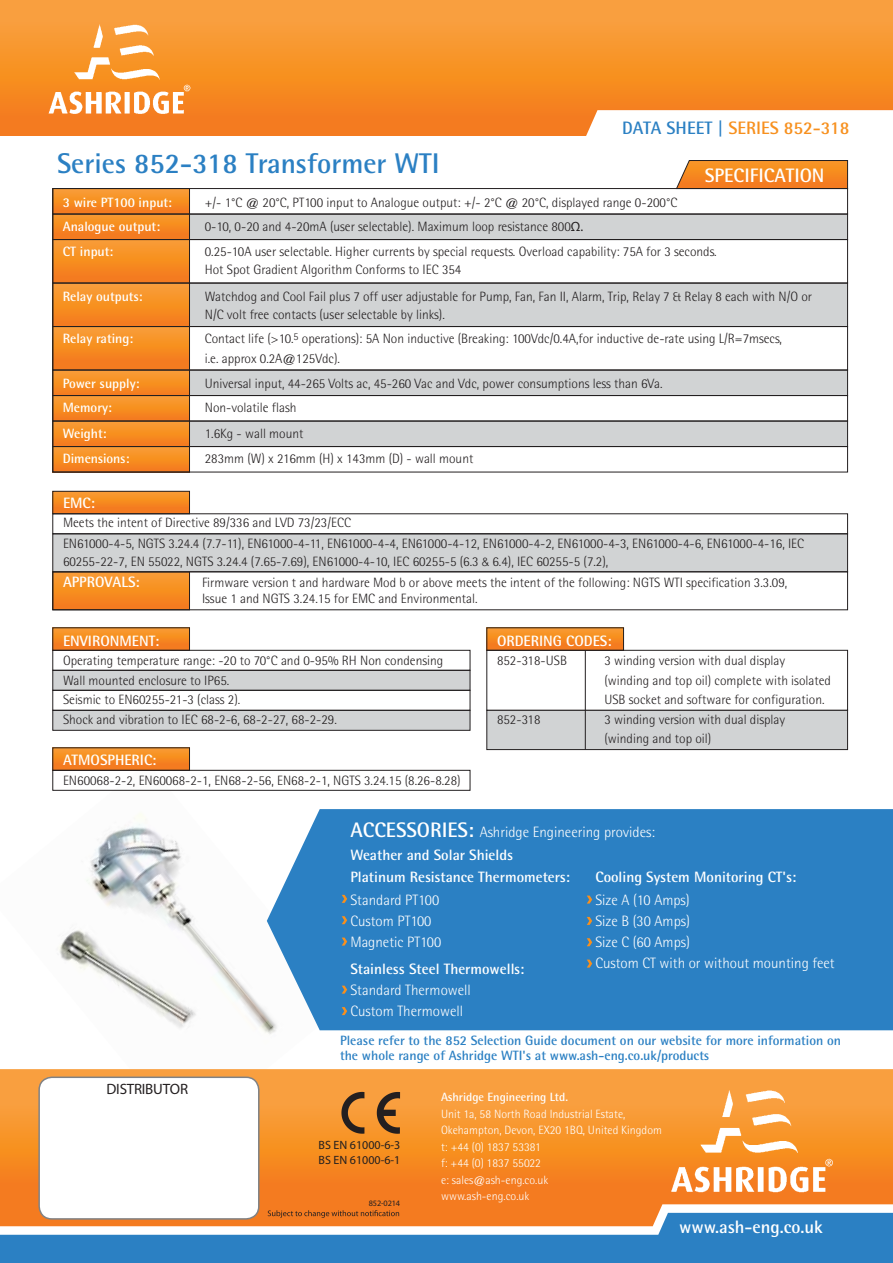
<style>
.page{position:relative;width:893px;height:1263px;background:#fff}
.page>*{position:absolute;margin:0;border:0;box-sizing:border-box;transform-origin:0 0}
.t1{font:700 28.5px "Rotis Semi Sans";color:#2b80c3}
.t2{font:700 19.5px "Rotis Semi Sans";color:#fff}
.t3{font:700 18px "Rotis Semi Sans";color:#f7901e}
.t4{font:700 18px "Rotis Semi Sans";color:#fff}
.t5{font:700 15px/22.5px "Rotis Semi Sans";color:#fff}
.t6{font:300 15px/21px "Rotis Semi Sans";color:#fff}
.t7{font:15px "Myriad Pro";letter-spacing:-.015em;color:#231f20}
.t8{font:300 13.5px/19.5px "Rotis Semi Sans";color:#231f20}
.t9{font:700 13.5px/15px "Rotis Semi Sans";color:#2b80c3}
.t10{font:700 13.5px "Rotis Semi Sans";color:#fff}
.t11{font:300 12px/16.5px "Rotis Semi Sans";color:#fff}
.t12{font:12px/15px "Myriad Pro";color:#231f20}
.t13{font:700 12px "Rotis Semi Sans";color:#fff}
.t14{font:8.25px "Myriad Pro";letter-spacing:-.015em;color:#231f20}
.s1{color:#2b80c3}
.s2{font-family:"Myriad Pro";font-weight:400}
.s3{font-family:"Helvetica Neue";font-size:12px}
.s4{font-size:21px}
.s5{font-weight:300}
</style>
<div class="page">
<img style="left:52px;top:762px;width:294px;height:273px">
<svg style="left:0;top:1069px;width:893px;height:141px;background:#f79230"></svg>
<img style="left:668px;top:1084px;width:168px;height:113px">
<div style="left:0;top:0;width:893px;height:135px;background:linear-gradient(to bottom,#faa63e,#f47a16)"></div>
<svg style="left:676px;top:160px;width:172px;height:28px;background:#ec8729"></svg>
<img style="left:46px;top:20px;width:148px;height:98px">
<div style="left:39px;top:1077px;width:220px;height:142px;background:#fff;border-radius:13px"></div>
<div style="left:38px;top:1076px;width:222px;height:144px;border:2px solid #808285;border-radius:13px"></div>
<svg style="left:586px;top:110px;width:307px;height:26px"></svg>
<svg style="left:55px;top:448px;width:133px;height:22px;background:#f68d24"></svg>
<div style="left:53px;top:214px;width:795px;height:26px;background:#d1d3d4"></div>
<div style="left:53px;top:370px;width:795px;height:25px;background:#d1d3d4"></div>
<div style="left:53px;top:283px;width:795px;height:44px;background:#d1d3d4"></div>
<div style="left:53px;top:421px;width:795px;height:25px;background:#d1d3d4"></div>
<svg style="left:55px;top:190px;width:133px;height:22px;background:#f68d25"></svg>
<svg style="left:55px;top:397px;width:133px;height:22px;background:#f68d24"></svg>
<svg style="left:55px;top:423px;width:133px;height:22px;background:#f68c24"></svg>
<svg style="left:55px;top:216px;width:133px;height:22px;background:#f58821"></svg>
<div style="left:53px;top:240px;width:137px;height:43px;background:linear-gradient(to bottom,#f99f2f,#f47819)"></div>
<div style="left:53px;top:283px;width:137px;height:44px;background:linear-gradient(to bottom,#f9a136,#f47c17)"></div>
<div style="left:53px;top:327px;width:137px;height:43px;background:linear-gradient(to bottom,#f9a030,#f37619)"></div>
<svg style="left:55px;top:372px;width:133px;height:22px;background:#f68e24"></svg>
<div style="left:53px;top:188px;width:795px;height:26px;border:1px solid #231f20"></div>
<div style="left:53px;top:214px;width:795px;height:26px;border:1px solid #231f20"></div>
<div style="left:53px;top:421px;width:795px;height:26px;border:1px solid #231f20"></div>
<div style="left:53px;top:239px;width:795px;height:44px;border:1px solid #231f20"></div>
<div style="left:53px;top:283px;width:795px;height:44px;border:1px solid #231f20"></div>
<div style="left:53px;top:370px;width:795px;height:26px;border:1px solid #231f20"></div>
<div style="left:53px;top:188px;width:137px;height:284px;border:1px solid #231f20"></div>
<div style="left:267px;top:809px;width:626px;height:221px;background:#2b80c3"></div>
<svg style="left:342px;top:895px;width:5px;height:8px"></svg>
<svg style="left:342px;top:916px;width:5px;height:8px"></svg>
<svg style="left:342px;top:937px;width:5px;height:8px"></svg>
<svg style="left:342px;top:986px;width:5px;height:8px"></svg>
<svg style="left:342px;top:1007px;width:5px;height:8px"></svg>
<svg style="left:587px;top:895px;width:5px;height:8px"></svg>
<svg style="left:587px;top:917px;width:5px;height:8px"></svg>
<svg style="left:587px;top:938px;width:5px;height:8px"></svg>
<svg style="left:587px;top:959px;width:5px;height:8px"></svg>
<svg style="left:55px;top:574px;width:133px;height:34px;background:#f68c24"></svg>
<div style="left:53px;top:534px;width:795px;height:38px;background:#d1d3d4;border:1px solid #231f20"></div>
<svg style="left:55px;top:493px;width:133px;height:19px;background:#f68822"></svg>
<div style="left:53px;top:491px;width:137px;height:23px;border:1px solid #231f20"></div>
<div style="left:53px;top:514px;width:795px;height:20px;border:1px solid #231f20"></div>
<svg style="left:0;top:1210px;width:893px;height:53px;background:#7394af"></svg>
<svg style="left:377px;top:1092px;width:23px;height:42px"></svg>
<svg style="left:341px;top:1092px;width:23px;height:42px"></svg>
<div style="left:53px;top:670px;width:417px;height:20px;background:#d1d3d4;border:1px solid #231f20"></div>
<div style="left:53px;top:710px;width:417px;height:20px;background:#d1d3d4;border:1px solid #231f20"></div>
<svg style="left:55px;top:630px;width:133px;height:18px;background:#f58822"></svg>
<svg style="left:55px;top:750px;width:133px;height:18px;background:#f58822"></svg>
<div style="left:53px;top:650px;width:417px;height:20px;border:1px solid #231f20"></div>
<div style="left:53px;top:770px;width:417px;height:20px;border:1px solid #231f20"></div>
<div style="left:53px;top:690px;width:417px;height:20px;border:1px solid #231f20"></div>
<svg style="left:489px;top:630px;width:133px;height:18px;background:#f58822"></svg>
<div style="left:487px;top:650px;width:361px;height:60px;border:1px solid #231f20"></div>
<div style="left:487px;top:710px;width:361px;height:40px;background:#d1d3d4;border:1px solid #231f20"></div>
<hr style="left:585px;top:650px;width:1px;height:99px;background:#231f20">
<h3 class="t3" style="left:622px;top:117px;width:229px"><span class="s1">DATA SHEET |</span> SERIES 852-318</h3>
<h1 class="t1" style="left:57px;top:146px;width:384px">Series 852-318 Transformer WTI</h1>
<p class="t10" style="left:63px;top:194px;width:111px">3 wire PT100 input:</p>
<p class="t8" style="left:205px;top:193px;width:474px">+/- 1°C @ 20°C, PT100 input to Analogue output: +/- 2°C @ 20°C, displayed range 0-200°C</p>
<p class="t10" style="left:63px;top:218px;width:99px">Analogue output:</p>
<p class="t8" style="left:205px;top:217px;width:380px">0-10, 0-20 and 4-20mA (user selectable). Maximum loop resistance 800<span class="s2">Ω.</span></p>
<p class="t10" style="left:63px;top:243px;width:52px">CT input:</p>
<p class="t8" style="left:205px;top:243px;width:513px;line-height:18px">0.25-10A user selectable. Higher currents by special requests. Overload capability: 75A for 3 seconds.<br>Hot Spot Gradient Algorithm Conforms to IEC 354</p>
<p class="t10" style="left:63px;top:288px;width:81px">Relay outputs:</p>
<p class="t8" style="left:205px;top:288px;width:609px;line-height:18px">Watchdog and Cool Fail plus 7 off user adjustable for Pump, Fan, Fan II, Alarm, Trip, Relay 7 &amp; Relay 8 each with N/O or<br>N/C volt free contacts (user selectable by links).</p>
<p class="t10" style="left:63px;top:330px;width:72px">Relay rating:</p>
<p class="t8" style="left:205px;top:329px;width:579px">Contact life (&gt;10.<sup>5</sup> operations): 5A Non inductive (Breaking: 100Vdc/0.4A,for inductive de-rate using L/R=7msecs, i.e. approx 0.2A@125Vdc).</p>
<p class="t10" style="left:63px;top:375px;width:78px">Power supply:</p>
<p class="t8" style="left:205px;top:374px;width:459px">Universal input, 44-265 Volts ac, 45-260 Vac and Vdc, power consumptions less than 6Va.</p>
<p class="t10" style="left:63px;top:399px;width:51px">Memory:</p>
<p class="t8" style="left:205px;top:398px;width:93px">Non-volatile flash</p>
<p class="t10" style="left:63px;top:425px;width:45px">Weight:</p>
<p class="t8" style="left:205px;top:424px;width:100px">1.6Kg - wall mount</p>
<p class="t10" style="left:63px;top:450px;width:68px">Dimensions:</p>
<p class="t8" style="left:205px;top:449px;width:270px">283mm (W) x 216mm (H) x 143mm (D) - wall mount</p>
<h2 class="t2" style="left:705px;top:164px;width:121px">SPECIFICATION</h2>
<p class="t5" style="left:63px;top:491px;width:34px">EMC:</p>
<p class="t8" style="left:63px;top:512px;width:743px;line-height:21px">Meets the intent of Directive 89/336 and LVD 73/23/ECC<br>EN61000-4-5, NGTS 3.24.4 (7.7-11), EN61000-4-11, EN61000-4-4, EN61000-4-12, EN61000-4-2, EN61000-4-3, EN61000-4-6, EN61000-4-16, IEC</p>
<p class="t8" style="left:63px;top:552px;width:547px">60255-22-7, EN 55022, NGTS 3.24.4 (7.65-7.69), EN61000-4-10, IEC 60255-5 (6.3 <span class="s3">&amp;</span> 6.4), IEC 60255-5 (7.2),</p>
<p class="t5" style="left:63px;top:571px;width:78px">APPROVALS:</p>
<p class="t8" style="left:202px;top:574px;width:587px;line-height:16.2px">Firmware version t and hardware Mod b or above meets the intent of the following: NGTS WTI specification 3.3.09,<br>Issue 1 and NGTS 3.24.15 for EMC and Environmental.</p>
<p class="t5" style="left:63px;top:629px;width:98px">ENVIRONMENT:</p>
<p class="t8" style="left:63px;top:651px;width:382px">Operating temperature range: -20 to 70°C and 0-95% RH Non condensing Wall mounted enclosure to IP65.<br>Seismic to EN60255-21-3 (class 2).<br>Shock and vibration to IEC 68-2-6, 68-2-27, 68-2-29.</p>
<p class="t5" style="left:63px;top:749px;width:95px">ATMOSPHERIC:</p>
<p class="t8" style="left:63px;top:770px;width:399px">EN60068-2-2, EN60068-2-1, EN68-2-56, EN68-2-1, NGTS 3.24.15 (8.26-8.28)</p>
<p class="t5" style="left:497px;top:629px;width:116px">ORDERING CODES:</p>
<p class="t8" style="left:497px;top:651px;width:71px">852-318-USB</p>
<p class="t8" style="left:604px;top:651px;width:228px">3 winding version with dual display (winding and top oil) complete with isolated<br>USB socket and software for configuration.</p>
<p class="t8" style="left:497px;top:710px;width:45px">852-318</p>
<p class="t8" style="left:604px;top:710px;width:182px">3 winding version with dual display (winding and top oil)</p>
<p class="t5" style="left:350px;top:820px;width:306px"><span class="s4">ACCESSORIES:</span> <span class="s5">Ashridge Engineering provides:<br></span>Weather and Solar Shields<br>Platinum Resistance Thermometers:</p>
<p class="t6" style="left:350px;top:889px;width:92px">Standard PT100<br>Custom PT100<br>Magnetic PT100</p>
<p class="t5" style="left:350px;top:957px;width:176px">Stainless Steel Thermowells:</p>
<p class="t6" style="left:350px;top:979px;width:122px">Standard Thermowell<br>Custom Thermowell</p>
<p class="t5" style="left:595px;top:866px;width:202px">Cooling System Monitoring CT's:</p>
<p class="t6" style="left:595px;top:889px;width:241px">Size A (10 Amps)<br>Size B (30 Amps)<br>Size C (60 Amps)<br>Custom CT with or without mounting feet</p>
<p class="t7" style="left:107px;top:1079px;width:83px">DISTRIBUTOR</p>
<p class="t9" style="left:340px;top:1033px;width:503px">Please refer to the 852 Selection Guide document on our website for more information on the whole range of Ashridge WTI's at www.ash-eng.co.uk/products</p>
<p class="t12" style="left:319px;top:1137px;width:83px">BS EN 61000-6-3<br>BS EN 61000-6-1</p>
<p class="t14" style="left:369px;top:1198px;width:33px">852-0214</p>
<p class="t13" style="left:441px;top:1090px;width:128px">Ashridge Engineering Ltd.</p>
<p class="t11" style="left:441px;top:1105px;width:222px">Unit 1a, 58 North Road Industrial Estate,<br>Okehampton, Devon, EX20 1BQ, United Kingdom t: +44 (0) 1837 53381<br>f: +44 (0) 1837 55022<br>e: sales@ash-eng.co.uk<br>www.ash-eng.co.uk</p>
<h3 class="t4" style="left:679px;top:1216px;width:145px">www.ash-eng.co.uk</h3>
</div>
